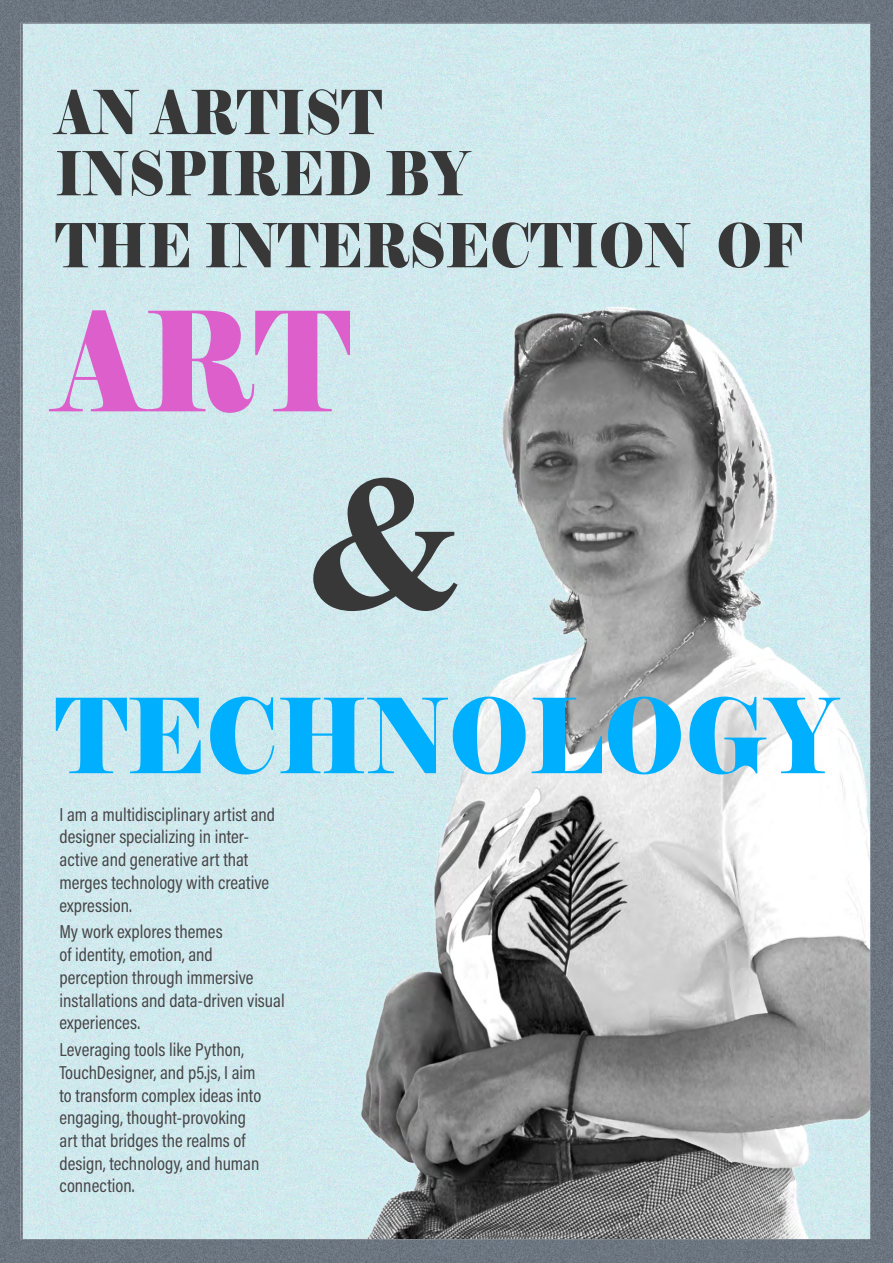
<style>
.page{position:relative;width:893px;height:1263px;background:#fff}
.page>*{position:absolute;margin:0;border:0;box-sizing:border-box;transform-origin:0 0}
.t1{font:225px "NPI Mitra Titr";color:#383839}
.t2{font:138px "Elephant";color:#dd5fcc;scale:.87 1}
.t3{font:103.5px "Elephant";color:#00b0ff;scale:.87 1}
.t4{font:60.75px/61.2px "Elephant";color:#383839;scale:.84 1}
.t5{font:18.9px/22.6px "Acumin Variable Concept";color:#464547}
</style>
<div class="page">
<img style="left:0;top:0;width:893px;height:1263px">
<h3 class="t4" style="left:55px;top:83px;width:493px">AN ARTIST<br>INSPIRED BY</h3>
<h3 class="t4" style="left:55px;top:216px;width:891px">THE INTERSECTION OF</h3>
<h2 class="t2" style="left:55px;top:276px;width:341px">ART</h2>
<h1 class="t1" style="left:305px;top:413px;width:162px">&amp;</h1>
<h3 class="t3" style="left:55px;top:671px;width:897px">TECHNOLOGY</h3>
<p class="t5" style="left:60px;top:802px;width:217px">I am a multidisciplinary artist and designer specializing in inter&shy;active and generative art that merges technology with creative expression.</p>
<p class="t5" style="left:60px;top:920px;width:227px">My work explores themes<br>of identity, emotion, and perception through immersive installations and data-driven visual experiences.</p>
<p class="t5" style="left:60px;top:1037px;width:203px">Leveraging tools like Python,<br>TouchDesigner, and p5.js, I aim to transform complex ideas into engaging, thought-provoking art that bridges the realms of design, technology, and human connection.</p>
</div>
